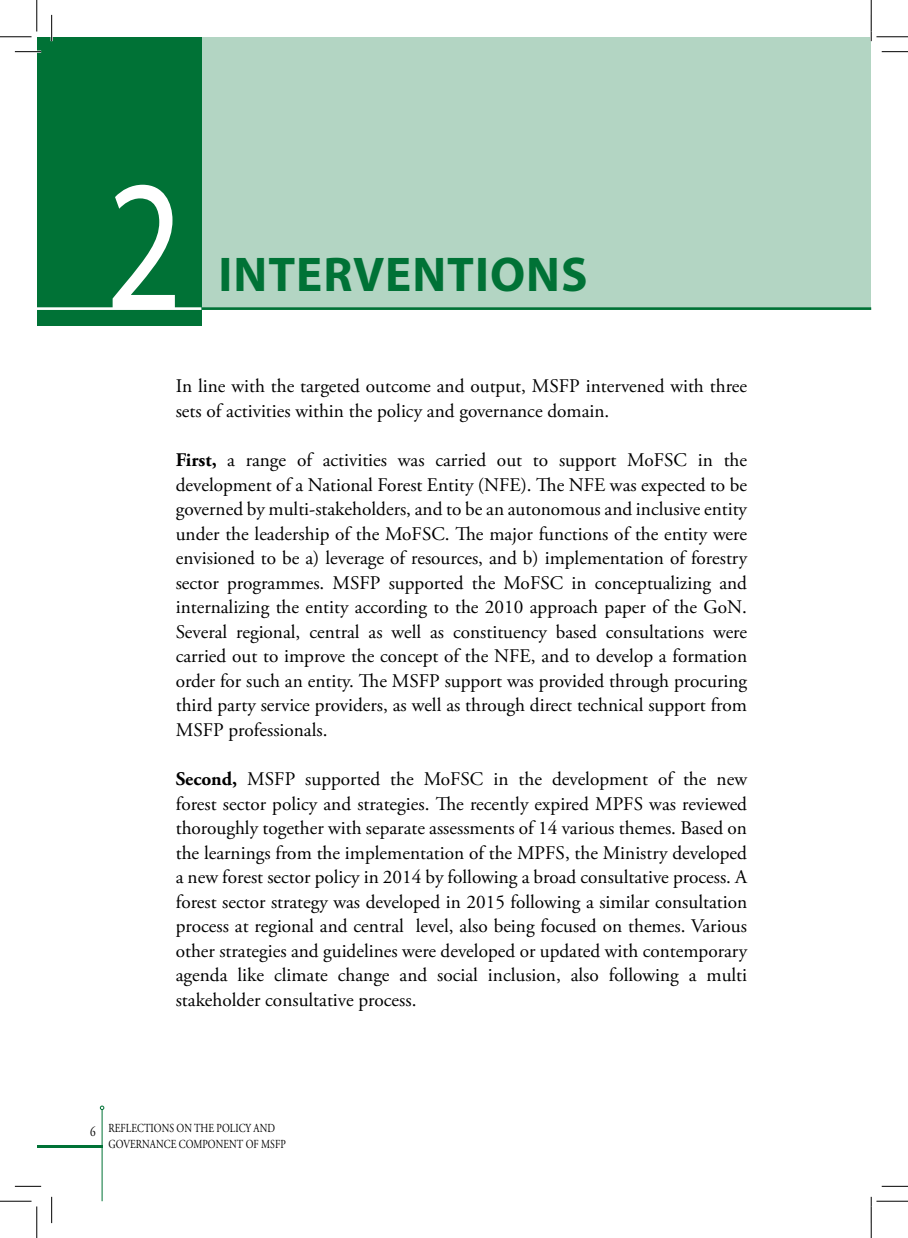
<style>
.page{position:relative;width:908px;height:1238px;background:#fff}
.page>*{position:absolute;margin:0;border:0;box-sizing:border-box;transform-origin:0 0}
.t1{font:187.42px "Myriad Pro";color:#fff;scale:.8 1}
.t2{font:700 49px "Myriad Pro";letter-spacing:.02em;color:#007236}
.t3{font:19.25px/24.5px "Adobe Garamond Pro";color:#000;text-align:justify}
.t4{font:14px "Adobe Garamond Pro";color:#000;scale:.8 1}
.t5{font:12.25px/15.8px "Adobe Garamond Pro";letter-spacing:.005em;color:#000;scale:.8 1}
.s1{font-weight:700}
</style>
<div class="page">
<hr style="left:102px;top:1109px;width:1px;height:92px;background:#007236">
<svg style="left:100px;top:1105px;width:4px;height:4px"></svg>
<hr style="left:37px;top:1145px;width:65px;height:2px;background:#007236">
<div style="left:201px;top:37px;width:670px;height:270px;background:#b3d5c3"></div>
<div style="left:37px;top:37px;width:164px;height:288px;background:#007236"></div>
<hr style="left:198px;top:307px;width:673px;height:3px;background:#007236">
<hr style="left:37px;top:307px;width:164px;height:3px;background:#fff">
<hr style="left:15px;top:51px;width:26px;height:2px;background:#fff">
<hr style="left:51px;top:15px;width:2px;height:26px;background:#fff">
<svg style="left:15px;top:51px;width:26px;height:1px"></svg>
<svg style="left:881px;top:51px;width:26px;height:1px"></svg>
<svg style="left:15px;top:1185px;width:26px;height:1px"></svg>
<svg style="left:881px;top:1185px;width:26px;height:1px"></svg>
<svg style="left:51px;top:15px;width:1px;height:26px"></svg>
<svg style="left:51px;top:1196px;width:1px;height:26px"></svg>
<hr style="left:0;top:36px;width:32px;height:1px;background:#000">
<hr style="left:876px;top:36px;width:31px;height:1px;background:#000">
<hr style="left:0;top:1200px;width:32px;height:1px;background:#000">
<hr style="left:876px;top:1200px;width:31px;height:1px;background:#000">
<hr style="left:36px;top:0;width:1px;height:32px;background:#000">
<hr style="left:36px;top:1206px;width:1px;height:31px;background:#000">
<hr style="left:870px;top:0;width:1px;height:32px;background:#000">
<hr style="left:870px;top:1206px;width:1px;height:31px;background:#000">
<h1 class="t1" style="left:106px;top:130px;width:98px">2</h1>
<h2 class="t2" style="left:218px;top:243px;width:370px">INTERVENTIONS</h2>
<p class="t3" style="left:176px;top:374px;width:572px">In line with the targeted outcome and output, MSFP intervened with three sets of activities within the policy and governance domain.</p>
<p class="t3" style="left:176px;top:448px;width:572px"><span class="s1">First,</span> a range of activities was carried out to support MoFSC in the development of a National Forest Entity (NFE). The NFE was expected to be governed by multi-stakeholders, and to be an autonomous and inclusive entity under the leadership of the MoFSC. The major functions of the entity were envisioned to be a) leverage of resources, and b) implementation of forestry sector programmes. MSFP supported the MoFSC in conceptualizing and internalizing the entity according to the 2010 approach paper of the GoN.<br>Several regional, central as well as constituency based consultations were carried out to improve the concept of the NFE, and to develop a formation order for such an entity. The MSFP support was provided through procuring third party service providers, as well as through direct technical support from MSFP professionals.</p>
<p class="t3" style="left:176px;top:767px;width:573px"><span class="s1">Second,</span> MSFP supported the MoFSC in the development of the new forest sector policy and strategies. The recently expired MPFS was reviewed thoroughly together with separate assessments of 14 various themes. Based on the learnings from the implementation of the MPFS, the Ministry developed a new forest sector policy in 2014 by following a broad consultative process. A forest sector strategy was developed in 2015 following a similar consultation process at regional and central level, also being focused on themes. Various other strategies and guidelines were developed or updated with contemporary agenda like climate change and social inclusion, also following a multi stakeholder consultative process.</p>
<p class="t4" style="left:90px;top:1122px;width:9px">6</p>
<p class="t5" style="left:108px;top:1120px;width:223px">REFLECTIONS ON THE POLICY AND<br>GOVERNANCE COMPONENT OF MSFP</p>
</div>
